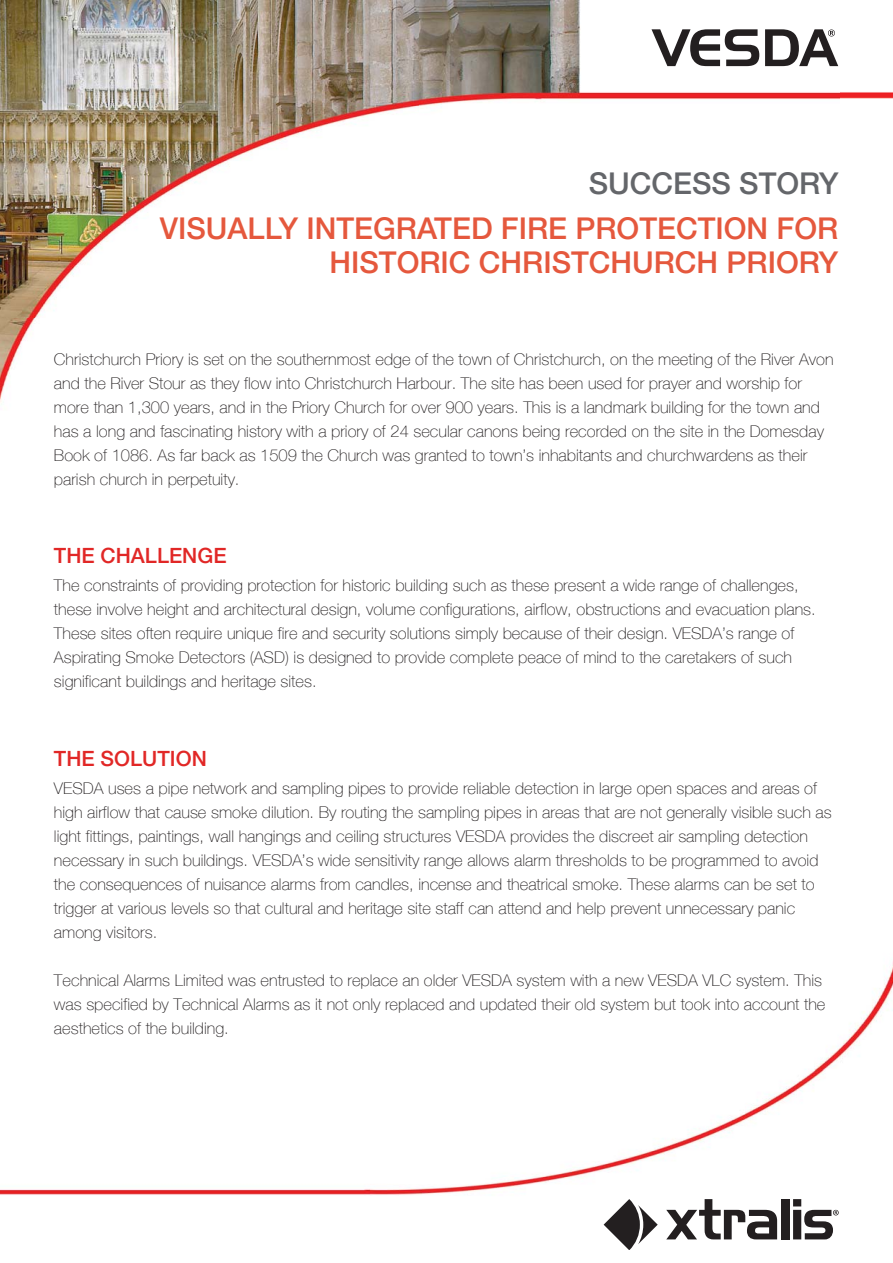
<style>
.page{position:relative;width:893px;height:1263px;background:#fff}
.page>*{position:absolute;margin:0;border:0;box-sizing:border-box;transform-origin:0 0}
.t1{font:500 30px/34.5px "Helvetica Neue LT";color:#e5583d;text-align:right}
.t2{font:500 30px "Helvetica Neue LT";color:#64666a}
.t3{font:500 21px "Helvetica Neue LT";color:#e12726}
.t4{font:16.5px/24px "Helvetica Neue";color:#231f20}
</style>
<div class="page">
<img style="left:0;top:0;width:893px;height:402px">
<img style="left:0;top:962px;width:893px;height:278px">
<svg style="left:651px;top:29px;width:108px;height:37px"></svg>
<svg style="left:765px;top:29px;width:73px;height:37px"></svg>
<svg style="left:666px;top:1199px;width:111px;height:40px"></svg>
<div style="left:781px;top:1199px;width:8px;height:40px;background:#231f20"></div>
<svg style="left:604px;top:1199px;width:54px;height:51px"></svg>
<svg style="left:793px;top:1199px;width:46px;height:40px"></svg>
<h1 class="t2" style="left:589px;top:166px;width:251px">SUCCESS STORY</h1>
<h1 class="t1" style="left:160px;top:211px;width:680px">VISUALLY INTEGRATED FIRE PROTECTION FOR<br>HISTORIC CHRISTCHURCH PRIORY</h1>
<p class="t4" style="left:54px;top:347px;width:781px">Christchurch Priory is set on the southernmost edge of the town of Christchurch, on the meeting of the River Avon and the River Stour as they flow into Christchurch Harbour. The site has been used for prayer and worship for more than 1,300 years, and in the Priory Church for over 900 years. This is a landmark building for the town and has a long and fascinating history with a priory of 24 secular canons being recorded on the site in the Domesday Book of 1086. As far back as 1509 the Church was granted to town’s inhabitants and churchwardens as their parish church in perpetuity.</p>
<p class="t3" style="left:54px;top:543px;width:174px">THE CHALLENGE</p>
<p class="t4" style="left:54px;top:574px;width:763px">The constraints of providing protection for historic building such as these present a wide range of challenges, these involve height and architectural design, volume configurations, airflow, obstructions and evacuation plans.<br>These sites often require unique fire and security solutions simply because of their design. VESDA’s range of Aspirating Smoke Detectors (ASD) is designed to provide complete peace of mind to the caretakers of such significant buildings and heritage sites.</p>
<p class="t3" style="left:54px;top:746px;width:154px">THE SOLUTION</p>
<p class="t4" style="left:54px;top:776px;width:779px">VESDA uses a pipe network and sampling pipes to provide reliable detection in large open spaces and areas of high airflow that cause smoke dilution. By routing the sampling pipes in areas that are not generally visible such as light fittings, paintings, wall hangings and ceiling structures VESDA provides the discreet air sampling detection necessary in such buildings. VESDA’s wide sensitivity range allows alarm thresholds to be programmed to avoid the consequences of nuisance alarms from candles, incense and theatrical smoke. These alarms can be set to trigger at various levels so that cultural and heritage site staff can attend and help prevent unnecessary panic among visitors.</p>
<p class="t4" style="left:54px;top:968px;width:773px">Technical Alarms Limited was entrusted to replace an older VESDA system with a new VESDA VLC system. This was specified by Technical Alarms as it not only replaced and updated their old system but took into account the aesthetics of the building.</p>
</div>
